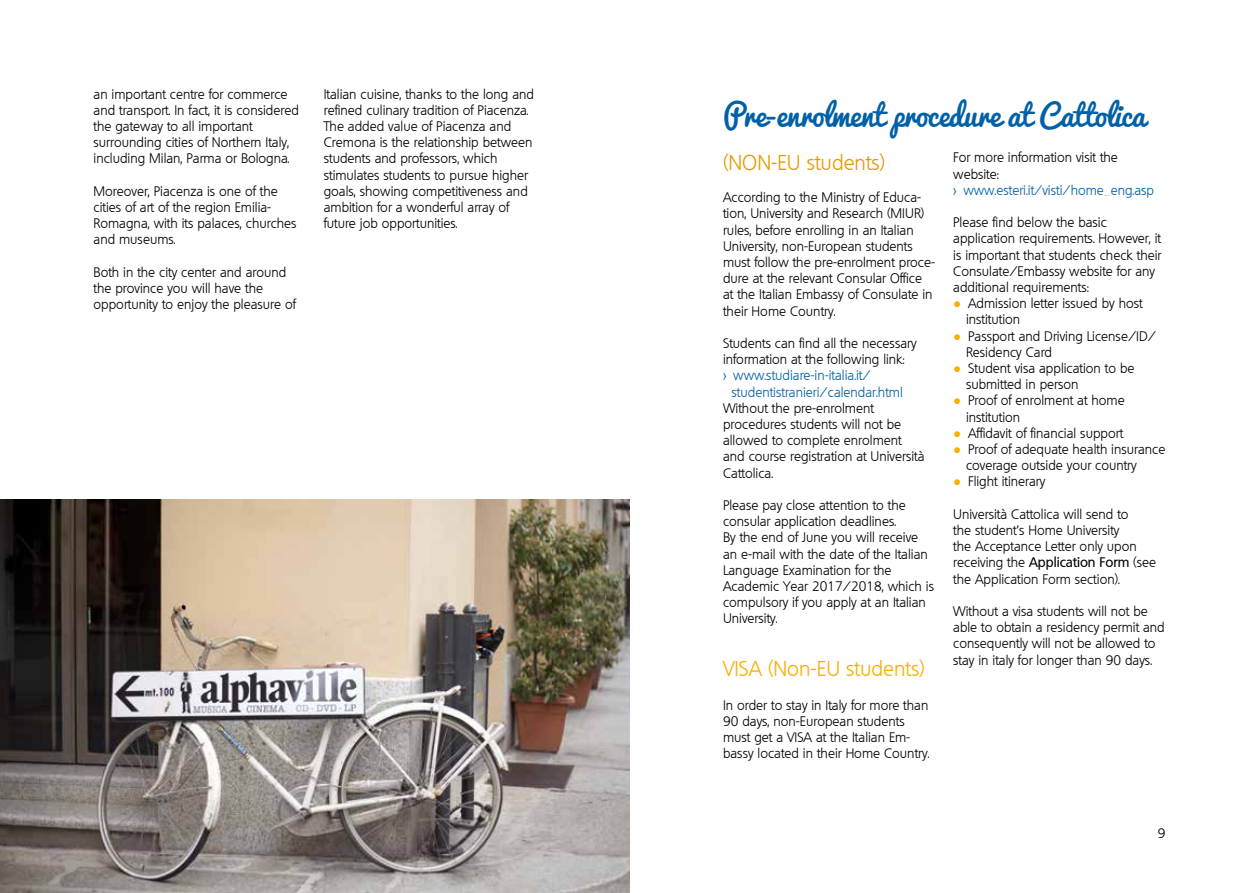
<style>
.page{position:relative;width:1259px;height:893px;background:#fff}
.page>*{position:absolute;margin:0;border:0;box-sizing:border-box;transform-origin:0 0}
.t1{font:29.7px "Pacifico";letter-spacing:-.02em;color:#0061a7}
.t2{font:300 21px "Quebec";color:#f9ae00}
.t3{font:300 21px "Quebec";color:#e49b00}
.t4{font:300 13.5px/16.2px "Quebec";color:#000}
.t5{font:300 13.5px/16.2px "Quebec";color:#0061a7}
.s1{font-family:"Arial";font-weight:400;color:#f9ae00}
.s2{font-weight:500}
</style>
<div class="page">
<img style="left:0;top:500px;width:629px;height:393px">
<p class="t4" style="left:94px;top:86px;width:207px">an important centre for commerce and transport. In fact, it is considered the gateway to all important surrounding cities of Northern Italy, including Milan, Parma or Bologna.</p>
<p class="t4" style="left:94px;top:183px;width:205px">Moreover, Piacenza is one of the cities of art of the region Emilia-<br>Romagna, with its palaces, churches and museums.</p>
<p class="t4" style="left:94px;top:264px;width:204px">Both in the city center and around the province you will have the opportunity to enjoy the pleasure of</p>
<p class="t4" style="left:324px;top:86px;width:212px">Italian cuisine, thanks to the long and refined culinary tradition of Piacenza.<br>The added value of Piacenza and Cremona is the relationship between students and professors, which stimulates students to pursue higher goals, showing competitiveness and ambition for a wonderful array of future job opportunities.</p>
<h1 class="t1" style="left:723px;top:89px;width:424px">Pre-enrolment procedure at Cattolica</h1>
<p class="t4" style="left:953px;top:149px;width:166px">For more information visit the website:</p>
<p class="t5" style="left:953px;top:182px;width:202px">&gt; www.esteri.it/visti/home_eng.asp</p>
<p class="t4" style="left:953px;top:214px;width:210px">Please find below the basic application requirements. However, it is important that students check their Consulate/Embassy website for any additional requirements:</p>
<p class="t4" style="left:966px;top:295px;width:178px;text-indent:-13px"><span class="s1">●</span> Admission letter issued by host institution</p>
<p class="t4" style="left:966px;top:328px;width:191px;text-indent:-13px"><span class="s1">●</span> Passport and Driving License/ID/<br>Residency Card</p>
<p class="t4" style="left:966px;top:360px;width:170px;text-indent:-13px"><span class="s1">●</span> Student visa application to be submitted in person</p>
<p class="t4" style="left:966px;top:392px;width:160px;text-indent:-13px"><span class="s1">●</span> Proof of enrolment at home institution</p>
<p class="t4" style="left:953px;top:425px;width:171px"><span class="s1">●</span> Affidavit of financial support</p>
<p class="t4" style="left:966px;top:441px;width:201px;text-indent:-13px"><span class="s1">●</span> Proof of adequate health insurance coverage outside your country</p>
<p class="t4" style="left:953px;top:473px;width:94px"><span class="s1">●</span> Flight itinerary</p>
<p class="t4" style="left:953px;top:506px;width:204px">Università Cattolica will send to<br>the student’s Home University<br>the Acceptance Letter only upon receiving the <span class="s2">Application Form</span> (see the Application Form section).</p>
<p class="t4" style="left:953px;top:603px;width:213px">Without a visa students will not be able to obtain a residency permit and consequently will not be allowed to stay in italy for longer than 90 days.</p>
<h2 class="t3" style="left:723px;top:149px;width:164px">(NON-EU students)</h2>
<p class="t4" style="left:723px;top:189px;width:213px">According to the Ministry of Educa&shy;tion, University and Research (MIUR) rules, before enrolling in an Italian University, non-European students must follow the pre-enrolment proce&shy;dure at the relevant Consular Office at the Italian Embassy of Consulate in their Home Country.</p>
<p class="t4" style="left:723px;top:335px;width:195px">Students can find all the necessary information at the following link:</p>
<p class="t5" style="left:731px;top:367px;width:173px;text-indent:-9px">&gt; www.studiare-in-italia.it/ studentistranieri/calendar.html</p>
<p class="t4" style="left:723px;top:400px;width:203px">Without the pre-enrolment procedures students will not be allowed to complete enrolment and course registration at Università<br>Cattolica.</p>
<p class="t4" style="left:723px;top:497px;width:213px">Please pay close attention to the consular application deadlines.<br>By the end of June you will receive an e-mail with the date of the Italian<br>Language Examination for the<br>Academic Year 2017/2018, which is compulsory if you apply at an Italian<br>University.</p>
<h2 class="t2" style="left:723px;top:655px;width:203px">VISA (Non-EU students)</h2>
<p class="t4" style="left:723px;top:697px;width:208px">In order to stay in Italy for more than 90 days, non-European students must get a VISA at the Italian Em&shy;bassy located in their Home Country.</p>
<p class="t4" style="left:1157px;top:825px;width:9px">9</p>
</div>
